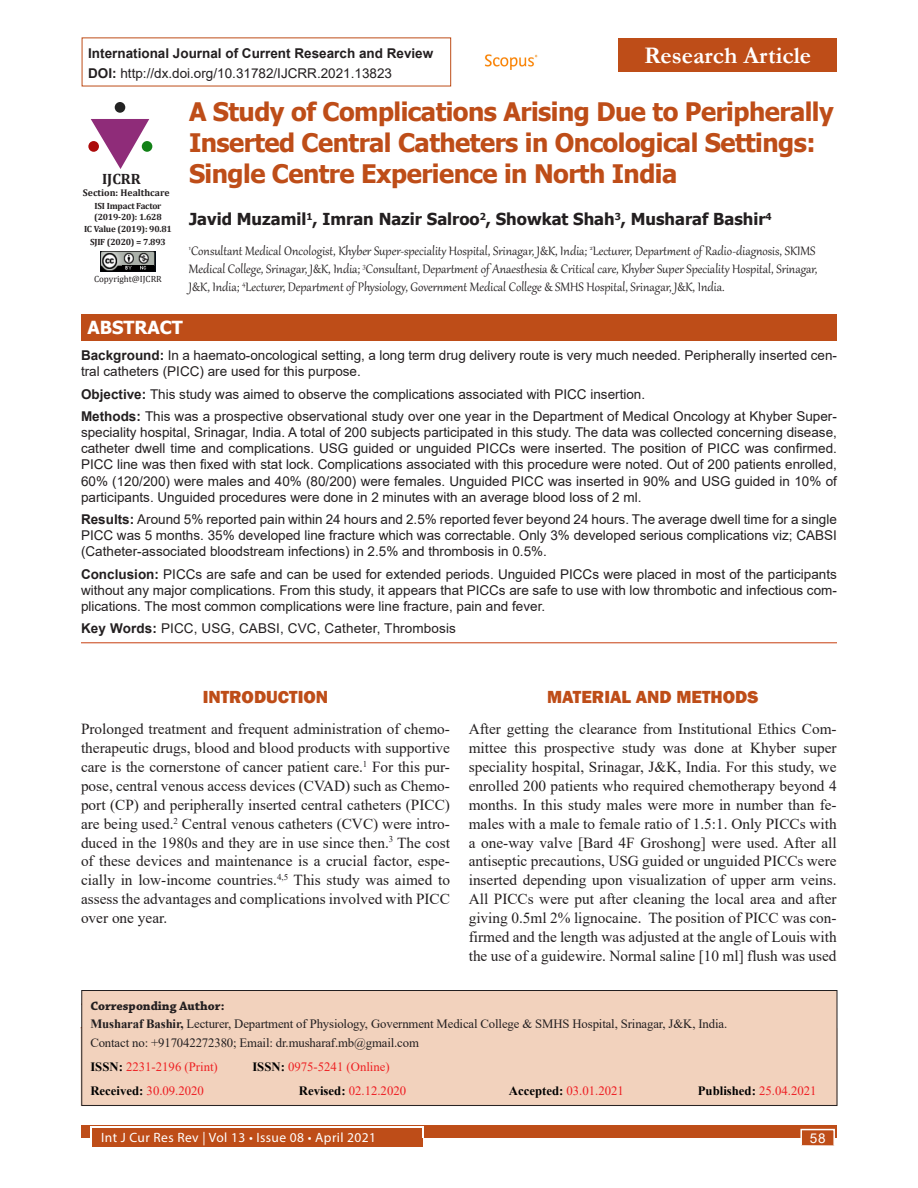
<style>
.page{position:relative;width:918px;height:1188px;background:#fff}
.page>*{position:absolute;margin:0;border:0;box-sizing:border-box;transform-origin:0 0}
.Article_title{font:700 25.5px/30.6px "Tahoma";letter-spacing:-.02em;color:#be4d18}
.Articles{font:700 24px "Garamond";color:#fff}
.Head_1_copy_2{font:800 18px "Franklin Gothic";color:#be4d18}
.Head_1{font:800 18px "Franklin Gothic";color:#be4d18}
.t1{font:700 18px "Tahoma";color:#fff}
.Author_name{font:700 16.5px "Tahoma";color:#231f20}
.Text_copy{font:15.3px/18.9px "Times New Roman";color:#231f20;text-align:justify}
.Author_affiliation{font:15px/18px "Gabriola";color:#231f20}
.t2{font:700 15px "Cambria";color:#231f20}
.Abstract_text{font:13.5px/16.2px "Arial";color:#231f20;text-align:justify}
.Keywords{font:13.5px "Arial";letter-spacing:.01em;color:#231f20}
.t3{font:700 13.5px "Arial";color:#231f20}
.t4{font:13.5px "Myriad Pro";letter-spacing:.03em;color:#fff}
.t5{font:13.5px "Arial";color:#fff}
.Corresponding_text{font:12.75px "Times New Roman";letter-spacing:-.01em;color:#231f20}
.Corresponding_text-2{font:12.75px "Times New Roman";color:#ee1d23}
.Corresponding_text-3{font:12.75px "Times New Roman";color:#ee2123}
.Corresponding_head{font:700 12.75px "Chaparral Pro";color:#231f20}
.Corresponding_text-4{font:700 12.75px "Times New Roman";color:#000}
.t6{font:700 9.75px "Cambria";color:#231f20}
.t7{font:700 9px/10.8px "Cambria";letter-spacing:-.02em;color:#231f20}
.Text{font:9px "Cambria";color:#231f20}
.s1{font-weight:700}
.s2{font-weight:700;color:#000}
.s3{font-weight:400;color:#ee1d23}
</style>
<div class="page">
<div style="left:81px;top:1125px;width:756px;height:13px;background:#be4d18"></div>
<div style="left:92px;top:1128px;width:330px;height:19px;background:#be4d18"></div>
<hr style="left:90px;top:1127px;width:333px;height:1px;background:#fff">
<svg style="left:90px;top:1128px;width:2px;height:10px"></svg>
<svg style="left:422px;top:1127px;width:2px;height:11px"></svg>
<div style="left:800px;top:1129px;width:35px;height:17px;background:#be4d18;border:2px solid #fff"></div>
<div style="left:81px;top:990px;width:756px;height:116px;background:#f2d2bd;border:1px solid #231f20"></div>
<div style="left:618px;top:38px;width:219px;height:34px;background:#be4d18"></div>
<img style="left:485px;top:54px;width:53px;height:16px">
<svg style="left:91px;top:119px;width:58px;height:50px"></svg>
<div style="left:142px;top:141px;width:10px;height:11px;background:#128117;border-radius:50%"></div>
<div style="left:115px;top:102px;width:10px;height:11px;background:#232323;border-radius:50%"></div>
<div style="left:88px;top:141px;width:11px;height:11px;background:#ac0b0b;border-radius:50%"></div>
<img style="left:101px;top:252px;width:54px;height:19px">
<img style="left:123px;top:265px;width:31px;height:5px">
<hr style="left:81px;top:642px;width:756px;height:1px;background:#cd542a">
<div style="left:81px;top:314px;width:756px;height:27px;background:#be4d18"></div>
<p class="t3" style="left:88px;top:43px;width:347px">International Journal of Current Research and Review</p>
<p class="Articles" style="left:644px;top:39px;width:169px">Research Article</p>
<p class="Abstract_text" style="left:88px;top:65px;width:305px"><span class="s1">DOI:</span> http://dx.doi.org/10.31782/IJCRR.2021.13823</p>
<p class="Article_title" style="left:189px;top:98px;width:646px">A Study of Complications Arising Due to Peripherally<br>Inserted Central Catheters in Oncological Settings:<br>Single Centre Experience in North India</p>
<p class="Author_name" style="left:189px;top:207px;width:584px">Javid Muzamil<sup>1</sup>, Imran Nazir Salroo<sup>2</sup>, Showkat Shah<sup>3</sup>, Musharaf Bashir<sup>4</sup></p>
<p class="Author_affiliation" style="left:189px;top:241px;width:630px"><sup>1</sup>Consultant Medical Oncologist, Khyber Super-speciality Hospital, Srinagar, J&amp;K, India; <sup>2</sup>Lecturer, Department of Radio-diagnosis, SKIMS<br>Medical College, Srinagar, J&amp;K, India; <sup>3</sup>Consultant, Department of Anaesthesia &amp; Critical care, Khyber Super Speciality Hospital, Srinagar,<br>J&amp;K, India; <sup>4</sup>Lecturer, Department of Physiology, Government Medical College &amp; SMHS Hospital, Srinagar, J&amp;K, India.</p>
<p class="t2" style="left:102px;top:168px;width:40px">IJCRR</p>
<p class="t6" style="left:83px;top:186px;width:88px">Section: Healthcare</p>
<p class="t7" style="left:94px;top:200px;width:69px">ISI Impact Factor (2019-20): 1.628</p>
<p class="t7" style="left:84px;top:224px;width:89px">IC Value (2019): 90.81</p>
<p class="t7" style="left:90px;top:236px;width:77px">SJIF (2020) = 7.893</p>
<p class="Text" style="left:94px;top:273px;width:69px">Copyright@IJCRR</p>
<p class="t1" style="left:87px;top:315px;width:97px">ABSTRACT</p>
<p class="Abstract_text" style="left:81px;top:347px;width:757px"><span class="s1">Background:</span> In a haemato-oncological setting, a long term drug delivery route is very much needed. Peripherally inserted cen&shy;tral catheters (PICC) are used for this purpose.</p>
<p class="Abstract_text" style="left:81px;top:386px;width:566px"><span class="s1">Objective:</span> This study was aimed to observe the complications associated with PICC insertion.</p>
<p class="Abstract_text" style="left:81px;top:408px;width:757px"><span class="s1">Methods:</span> This was a prospective observational study over one year in the Department of Medical Oncology at Khyber Super&shy;speciality hospital, Srinagar, India. A total of 200 subjects participated in this study. The data was collected concerning disease, catheter dwell time and complications. USG guided or unguided PICCs were inserted. The position of PICC was confirmed.<br>PICC line was then fixed with stat lock. Complications associated with this procedure were noted. Out of 200 patients enrolled, 60% (120/200) were males and 40% (80/200) were females. Unguided PICC was inserted in 90% and USG guided in 10% of participants. Unguided procedures were done in 2 minutes with an average blood loss of 2 ml.</p>
<p class="Abstract_text" style="left:81px;top:511px;width:757px"><span class="s1">Results:</span> Around 5% reported pain within 24 hours and 2.5% reported fever beyond 24 hours. The average dwell time for a single PICC was 5 months. 35% developed line fracture which was correctable. Only 3% developed serious complications viz; CABSI (Catheter-associated bloodstream infections) in 2.5% and thrombosis in 0.5%.</p>
<p class="Abstract_text" style="left:81px;top:566px;width:757px"><span class="s1">Conclusion:</span> PICCs are safe and can be used for extended periods. Unguided PICCs were placed in most of the participants without any major complications. From this study, it appears that PICCs are safe to use with low thrombotic and infectious com&shy;plications. The most common complications were line fracture, pain and fever.</p>
<p class="Keywords" style="left:81px;top:619px;width:377px"><span class="s1">Key Words:</span> PICC, USG, CABSI, CVC, Catheter, Thrombosis</p>
<p class="Head_1" style="left:203px;top:686px;width:127px">INTRODUCTION</p>
<p class="Text_copy" style="left:81px;top:719px;width:371px">Prolonged treatment and frequent administration of chemo&shy;therapeutic drugs, blood and blood products with supportive care is the cornerstone of cancer patient care.<sup>1</sup> For this pur&shy;pose, central venous access devices (CVAD) such as Chemo&shy;port (CP) and peripherally inserted central catheters (PICC) are being used.<sup>2</sup> Central venous catheters (CVC) were intro&shy;duced in the 1980s and they are in use since then.<sup>3</sup> The cost of these devices and maintenance is a crucial factor, espe&shy;cially in low-income countries.<sup>4,5</sup> This study was aimed to assess the advantages and complications involved with PICC over one year.</p>
<p class="Head_1_copy_2" style="left:547px;top:686px;width:213px">MATERIAL AND METHODS</p>
<p class="Text_copy" style="left:469px;top:719px;width:369px">After getting the clearance from Institutional Ethics Com&shy;mittee this prospective study was done at Khyber super speciality hospital, Srinagar, J&amp;K, India. For this study, we enrolled 200 patients who required chemotherapy beyond 4 months. In this study males were more in number than fe&shy;males with a male to female ratio of 1.5:1. Only PICCs with a one-way valve [Bard 4F Groshong] were used. After all antiseptic precautions, USG guided or unguided PICCs were inserted depending upon visualization of upper arm veins.<br>All PICCs were put after cleaning the local area and after giving 0.5ml 2% lignocaine. The position of PICC was con&shy;firmed and the length was adjusted at the angle of Louis with the use of a guidewire. Normal saline [10 ml] flush was used</p>
<p class="Corresponding_head" style="left:90px;top:998px;width:136px">Corresponding Author:</p>
<p class="Corresponding_text" style="left:90px;top:1015px;width:638px"><span class="s1">Musharaf Bashir,</span> Lecturer, Department of Physiology, Government Medical College &amp; SMHS Hospital, Srinagar, J&amp;K, India.</p>
<p class="Corresponding_text" style="left:90px;top:1033px;width:330px">Contact no: +917042272380; Email: dr.musharaf.mb@gmail.com</p>
<p class="Corresponding_text-3" style="left:90px;top:1058px;width:129px"><span class="s2">ISSN:</span> 2231-2196 (Print)</p>
<p class="Corresponding_text-3" style="left:252px;top:1058px;width:139px"><span class="s2">ISSN:</span> 0975-5241 (Online)</p>
<p class="Corresponding_text-2" style="left:90px;top:1082px;width:115px"><span class="s2">Received:</span> 30.09.2020</p>
<p class="Corresponding_text-2" style="left:299px;top:1082px;width:109px"><span class="s2">Revised:</span> 02.12.2020</p>
<p class="Corresponding_text-2" style="left:509px;top:1082px;width:117px"><span class="s2">Accepted:</span> 03.01.2021</p>
<p class="Corresponding_text-4" style="left:698px;top:1082px;width:120px">Published: <span class="s3">25.04.2021</span></p>
<p class="t4" style="left:101px;top:1129px;width:277px">Int J Cur Res Rev | Vol 13 • Issue 08 • April 2021</p>
<p class="t5" style="left:810px;top:1129px;width:17px">58</p>
</div>
